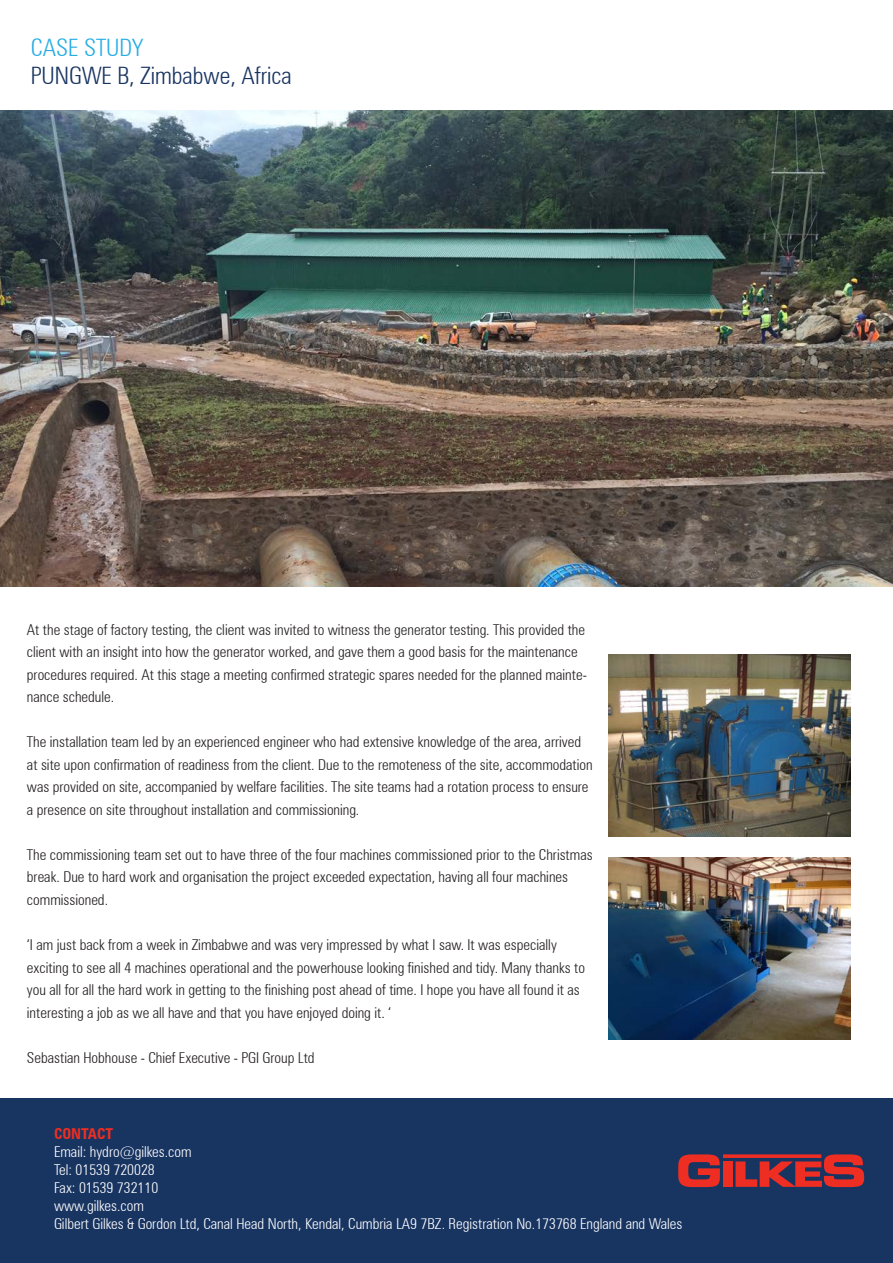
<style>
.page{position:relative;width:893px;height:1263px;background:#fff}
.page>*{position:absolute;margin:0;border:0;box-sizing:border-box;transform-origin:0 0}
.t1{font:300 condensed 24px "Zurich BT";color:#183461}
.t2{font:300 condensed 24px "Zurich BT";color:#27ade3}
.t3{font:300 condensed 15px/22.5px "Zurich BT";color:#231f20}
.t4{font:300 condensed 15px "Zurich BT";color:#fff}
.t5{font:700 condensed 15px "Zurich BT";color:#ee2e22}
</style>
<div class="page">
<div style="left:0;top:1098px;width:893px;height:165px;background:#183461"></div>
<svg style="left:723px;top:1154px;width:12px;height:4px"></svg>
<svg style="left:678px;top:1154px;width:42px;height:33px"></svg>
<div style="left:723px;top:1161px;width:10px;height:26px;background:#ee2e22"></div>
<svg style="left:735px;top:1154px;width:129px;height:33px"></svg>
<img style="left:0;top:111px;width:893px;height:476px">
<img style="left:608px;top:655px;width:242px;height:181px">
<img style="left:608px;top:857px;width:242px;height:182px">
<p class="t2" style="left:31px;top:32px;width:114px">CASE STUDY</p>
<p class="t1" style="left:31px;top:61px;width:263px">PUNGWE B, Zimbabwe, Africa</p>
<p class="t3" style="left:27px;top:618px;width:562px">At the stage of factory testing, the client was invited to witness the generator testing. This provided the client with an insight into how the generator worked, and gave them a good basis for the maintenance procedures required. At this stage a meeting confirmed strategic spares needed for the planned mainte&shy;nance schedule.</p>
<p class="t3" style="left:27px;top:731px;width:567px">The installation team led by an experienced engineer who had extensive knowledge of the area, arrived at site upon confirmation of readiness from the client. Due to the remoteness of the site, accommodation was provided on site, accompanied by welfare facilities. The site teams had a rotation process to ensure a presence on site throughout installation and commissioning.</p>
<p class="t3" style="left:27px;top:843px;width:567px">The commissioning team set out to have three of the four machines commissioned prior to the Christmas break. Due to hard work and organisation the project exceeded expectation, having all four machines commissioned.</p>
<p class="t3" style="left:27px;top:933px;width:560px">‘I am just back from a week in Zimbabwe and was very impressed by what I saw. It was especially exciting to see all 4 machines operational and the powerhouse looking finished and tidy. Many thanks to you all for all the hard work in getting to the finishing post ahead of time. I hope you have all found it as interesting a job as we all have and that you have enjoyed doing it. ‘</p>
<p class="t3" style="left:27px;top:1046px;width:289px">Sebastian Hobhouse - Chief Executive - PGI Group Ltd</p>
<p class="t5" style="left:54px;top:1125px;width:61px">CONTACT</p>
<p class="t4" style="left:54px;top:1143px;width:139px">Email: hydro@gilkes.com</p>
<p class="t4" style="left:54px;top:1161px;width:102px">Tel: 01539 720028</p>
<p class="t4" style="left:54px;top:1179px;width:106px">Fax: 01539 732110</p>
<p class="t4" style="left:54px;top:1197px;width:92px">www.gilkes.com</p>
<p class="t4" style="left:54px;top:1215px;width:630px">Gilbert Gilkes &amp; Gordon Ltd, Canal Head North, Kendal, Cumbria LA9 7BZ. Registration No.173768 England and Wales</p>
</div>
